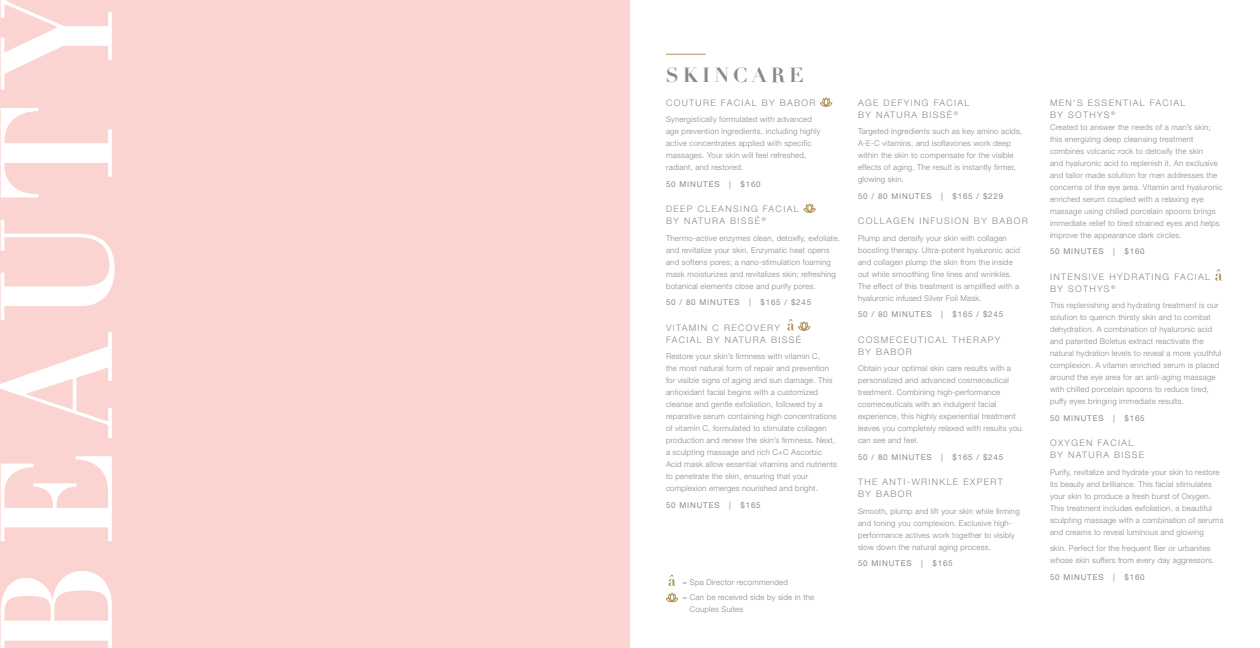
<style>
.page{position:relative;width:1260px;height:648px;background:#fff}
.page>*{position:absolute;margin:0;border:0;box-sizing:border-box;transform-origin:0 0}
.t1{font:700 20px "Didot";letter-spacing:.2em;color:#89898b}
.item_title{font:300 9px/12px "Helvetica Neue LT Std";letter-spacing:.15em;color:#89898b}
.item_price{font:300 9px/12px "Helvetica Neue LT Std";letter-spacing:.15em;color:#89898b}
.item_body{font:300 8px/12px "Helvetica Neue LT Std";letter-spacing:.025em;color:#89898b}
.item_price-2{font:8px "Helvetica Neue LT Std";letter-spacing:.1em;color:#89898b}
</style>
<div class="page">
<hr style="left:666px;top:54px;width:40px;height:1px;background:#ad945c">
<svg style="left:803px;top:203px;width:13px;height:10px"></svg>
<svg style="left:820px;top:97px;width:13px;height:10px"></svg>
<svg style="left:787px;top:319px;width:24px;height:12px"></svg>
<svg style="left:1215px;top:269px;width:7px;height:12px"></svg>
<div style="left:0;top:0;width:630px;height:648px;background:#fbd3d0"></div>
<svg style="left:0;top:0;width:115px;height:648px"></svg>
<svg style="left:668px;top:575px;width:8px;height:11px"></svg>
<svg style="left:666px;top:593px;width:13px;height:10px"></svg>
<p class="t1" style="left:666px;top:63px;width:139px">SKINCARE</p>
<p class="item_title" style="left:666px;top:96px;width:151px">COUTURE FACIAL BY BABOR</p>
<p class="item_body" style="left:666px;top:113px;width:156px">Synergistically formulated with advanced age prevention ingredients, including highly active concentrates applied with specific massages. Your skin will feel refreshed, radiant, and restored.</p>
<p class="item_price-2" style="left:666px;top:179px;width:96px">50 MINUTES | $160</p>
<p class="item_title" style="left:666px;top:203px;width:134px">DEEP CLEANSING FACIAL<br>BY NATURA BISSÉ<sup>®</sup></p>
<p class="item_body" style="left:666px;top:232px;width:175px">Thermo-active enzymes clean, detoxify, exfoliate, and revitalize your skin. Enzymatic heat opens and softens pores; a nano-stimulation foaming mask moisturizes and revitalizes skin; refreshing botanical elements close and purify pores.</p>
<p class="item_price-2" style="left:666px;top:297px;width:147px">50 / 80 MINUTES | $165 / $245</p>
<p class="item_title" style="left:666px;top:321px;width:137px">VITAMIN C RECOVERY<br>FACIAL BY NATURA BISSÉ</p>
<p class="item_body" style="left:666px;top:350px;width:173px">Restore your skin’s firmness with vitamin C,<br>the most natural form of repair and prevention for visible signs of aging and sun damage. This antioxidant facial begins with a customized cleanse and gentle exfoliation, followed by a reparative serum containing high concentrations of vitamin C, formulated to stimulate collagen production and renew the skin’s firmness. Next, a sculpting massage and rich C+C Ascorbic Acid mask allow essential vitamins and nutrients to penetrate the skin, ensuring that your complexion emerges nourished and bright.</p>
<p class="item_price-2" style="left:666px;top:500px;width:96px">50 MINUTES | $165</p>
<p class="item_body" style="left:683px;top:576px;width:107px">= Spa Director recommended</p>
<p class="item_body" style="left:690px;top:591px;width:126px;text-indent:-7px">= Can be received side by side in the<br>Couples Suites</p>
<p class="item_title" style="left:858px;top:96px;width:113px">AGE DEFYING FACIAL<br>BY NATURA BISSÉ<sup>®</sup></p>
<p class="item_body" style="left:858px;top:125px;width:166px">Targeted ingredients such as key amino acids, A-E-C vitamins, and isoflavones work deep within the skin to compensate for the visible effects of aging. The result is instantly firmer, glowing skin.</p>
<p class="item_price-2" style="left:858px;top:191px;width:147px">50 / 80 MINUTES | $165 / $229</p>
<p class="item_title" style="left:858px;top:215px;width:171px">COLLAGEN INFUSION BY BABOR</p>
<p class="item_body" style="left:858px;top:232px;width:164px">Plump and densify your skin with collagen boosting therapy. Ultra-potent hyaluronic acid and collagen plump the skin from the inside out while smoothing fine lines and wrinkles.<br>The effect of this treatment is amplified with a hyaluronic infused Silver Foil Mask.</p>
<p class="item_price-2" style="left:858px;top:309px;width:147px">50 / 80 MINUTES | $165 / $245</p>
<p class="item_title" style="left:858px;top:333px;width:144px">COSMECEUTICAL THERAPY<br>BY BABOR</p>
<p class="item_body" style="left:858px;top:362px;width:165px">Obtain your optimal skin care results with a personalized and advanced cosmeceutical treatment. Combining high-performance cosmeceuticals with an indulgent facial experience, this highly experiential treatment leaves you completely relaxed with results you can see and feel.</p>
<p class="item_price-2" style="left:858px;top:452px;width:147px">50 / 80 MINUTES | $165 / $245</p>
<p class="item_title" style="left:858px;top:476px;width:146px">THE ANTI-WRINKLE EXPERT<br>BY BABOR</p>
<p class="item_body" style="left:858px;top:505px;width:163px">Smooth, plump and lift your skin while firming and toning you complexion. Exclusive high&shy;performance actives work together to visibly slow down the natural aging process.</p>
<p class="item_price-2" style="left:858px;top:558px;width:96px">50 MINUTES | $165</p>
<p class="item_price" style="left:1050px;top:96px;width:137px">MEN’S ESSENTIAL FACIAL<br>BY SOTHYS<sup>®</sup></p>
<p class="item_body" style="left:1050px;top:121px;width:174px">Created to answer the needs of a man’s skin; this energizing deep cleansing treatment combines volcanic rock to detoxify the skin<br>and hyaluronic acid to replenish it. An exclusive and tailor made solution for men addresses the concerns of the eye area. Vitamin and hyaluronic enriched serum coupled with a relaxing eye massage using chilled porcelain spoons brings immediate relief to tired strained eyes and helps improve the appearance dark circles.</p>
<p class="item_price-2" style="left:1050px;top:246px;width:96px">50 MINUTES | $160</p>
<p class="item_title" style="left:1050px;top:270px;width:162px">INTENSIVE HYDRATING FACIAL<br>BY SOTHYS<sup>®</sup></p>
<p class="item_body" style="left:1050px;top:299px;width:173px">This replenishing and hydrating treatment is our solution to quench thirsty skin and to combat dehydration. A combination of hyaluronic acid and patented Boletus extract reactivate the natural hydration levels to reveal a more youthful complexion. A vitamin enriched serum is placed around the eye area for an anti-aging massage with chilled porcelain spoons to reduce tired, puffy eyes bringing immediate results.</p>
<p class="item_price-2" style="left:1050px;top:413px;width:96px">50 MINUTES | $165</p>
<p class="item_title" style="left:1050px;top:437px;width:96px">OXYGEN FACIAL<br>BY NATURA BISSE</p>
<p class="item_body" style="left:1050px;top:466px;width:175px">Purify, revitalize and hydrate your skin to restore its beauty and brilliance. This facial stimulates your skin to produce a fresh burst of Oxygen.<br>This treatment includes exfoliation, a beautiful sculpting massage with a combination of serums and creams to reveal luminous and glowing</p>
<p class="item_body" style="left:1050px;top:542px;width:166px">skin. Perfect for the frequent flier or urbanites whose skin suffers from every day aggressors.</p>
<p class="item_price-2" style="left:1050px;top:572px;width:96px">50 MINUTES | $160</p>
</div>
